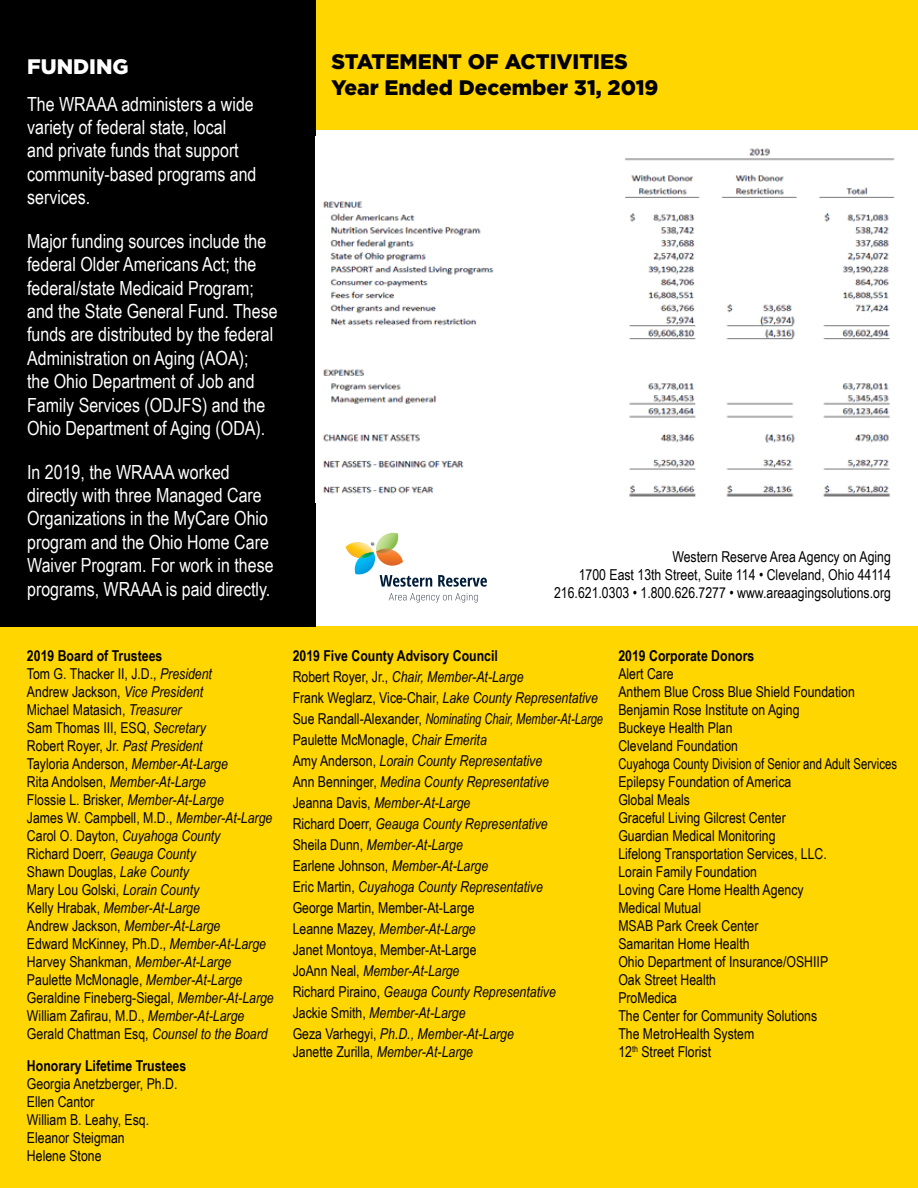
<style>
.page{position:relative;width:918px;height:1188px;background:#fff}
.page>*{position:absolute;margin:0;border:0;box-sizing:border-box;transform-origin:0 0}
.t1{font:900 21px/25.2px "Gotham";color:#000}
.t2{font:900 21px "Gotham";color:#fff}
.t3{font:19.5px/23.4px "Arial Narrow";color:#fff}
.t4{font:15px/18px "Arial Narrow";color:#000}
.t5{font:italic 15px/21px "Arial Narrow";color:#000}
.t6{font:700 15px "Arial Narrow";color:#000}
.s1{font-weight:700}
.s2{font-style:italic}
.s3{font-weight:700;font-style:normal}
.s4{font-style:normal}
</style>
<div class="page">
<div style="left:316px;top:0;width:602px;height:130px;background:#ffd600"></div>
<div style="left:0;top:627px;width:918px;height:561px;background:#ffd600"></div>
<div style="left:0;top:0;width:316px;height:627px;background:#000"></div>
<svg style="left:438px;top:575px;width:49px;height:12px"></svg>
<svg style="left:389px;top:593px;width:89px;height:10px"></svg>
<svg style="left:345px;top:532px;width:87px;height:55px"></svg>
<img style="left:322px;top:148px;width:573px;height:349px">
<h1 class="t2" style="left:27px;top:54px;width:103px">FUNDING</h1>
<h2 class="t3" style="left:27px;top:91px;width:231px">The WRAAA administers a wide variety of federal state, local and private funds that support community-based programs and services.</h2>
<p class="t3" style="left:27px;top:228px;width:252px">Major funding sources include the federal Older Americans Act; the federal/state Medicaid Program; and the State General Fund. These funds are distributed by the federal<br>Administration on Aging (AOA);<br>the Ohio Department of Job and<br>Family Services (ODJFS) and the<br>Ohio Department of Aging (ODA).</p>
<h2 class="t3" style="left:27px;top:459px;width:248px">In 2019, the WRAAA worked directly with three Managed Care<br>Organizations in the MyCare Ohio program and the Ohio Home Care<br>Waiver Program. For work in these programs, WRAAA is paid directly.</h2>
<h1 class="t1" style="left:332px;top:49px;width:328px">STATEMENT OF ACTIVITIES<br>Year Ended December 31, 2019</h1>
<p class="t4" style="left:554px;top:547px;width:338px;text-align:right">Western Reserve Area Agency on Aging<br>1700 East 13th Street, Suite 114 • Cleveland, Ohio 44114<br>216.621.0303 • 1.800.626.7277 • www.areaagingsolutions.org</p>
<p class="t4" style="left:27px;top:647px;width:248px"><span class="s1">2019 Board of Trustees<br></span>Tom G. Thacker II, J.D., <span class="s2">President<br></span>Andrew Jackson, <span class="s2">Vice President<br></span>Michael Matasich, <span class="s2">Treasurer<br></span>Sam Thomas III, ESQ, <span class="s2">Secretary<br></span>Robert Royer, Jr. <span class="s2">Past President<br></span>Tayloria Anderson, <span class="s2">Member-At-Large<br></span>Rita Andolsen, <span class="s2">Member-At-Large<br></span>Flossie L. Brisker, <span class="s2">Member-At-Large<br></span>James W. Campbell, M.D., <span class="s2">Member-At-Large </span>Carol O. Dayton, <span class="s2">Cuyahoga County<br></span>Richard Doerr, <span class="s2">Geauga County<br></span>Shawn Douglas, <span class="s2">Lake County<br></span>Mary Lou Golski, <span class="s2">Lorain County<br></span>Kelly Hrabak, <span class="s2">Member-At-Large<br></span>Andrew Jackson, <span class="s2">Member-At-Large<br></span>Edward McKinney, Ph.D., <span class="s2">Member-At-Large </span>Harvey Shankman, <span class="s2">Member-At-Large </span>Paulette McMonagle, <span class="s2">Member-At-Large </span>Geraldine Fineberg-Siegal, <span class="s2">Member-At-Large </span>William Zafirau, M.D., <span class="s2">Member-At-Large </span>Gerald Chattman Esq, <span class="s2">Counsel to the Board</span></p>
<p class="t6" style="left:27px;top:1054px;width:161px">Honorary Lifetime Trustees</p>
<p class="t4" style="left:27px;top:1074px;width:152px">Georgia Anetzberger, Ph.D.<br>Ellen Cantor<br>William B. Leahy, Esq.<br>Eleanor Steigman<br>Helene Stone</p>
<p class="t5" style="left:293px;top:645px;width:312px"><span class="s3">2019 Five County Advisory Council<br></span><span class="s4">Robert Royer, Jr.,</span> Chair, Member-At-Large<br><span class="s4">Frank Weglarz, Vice-Chair,</span> Lake County Representative <span class="s4">Sue Randall-Alexander,</span> Nominating Chair, Member-At-Large <span class="s4">Paulette McMonagle,</span> Chair Emerita<br><span class="s4">Amy Anderson,</span> Lorain County Representative<br><span class="s4">Ann Benninger,</span> Medina County Representative<br><span class="s4">Jeanna Davis,</span> Member-At-Large<br><span class="s4">Richard Doerr,</span> Geauga County Representative<br><span class="s4">Sheila Dunn,</span> Member-At-Large<br><span class="s4">Earlene Johnson,</span> Member-At-Large<br><span class="s4">Eric Martin,</span> Cuyahoga County Representative<br><span class="s4">George Martin, Member-At-Large<br>Leanne Mazey,</span> Member-At-Large<br><span class="s4">Janet Montoya, Member-At-Large<br>JoAnn Neal,</span> Member-At-Large<br><span class="s4">Richard Piraino,</span> Geauga County Representative<br><span class="s4">Jackie Smith,</span> Member-At-Large<br><span class="s4">Geza Varhegyi,</span> Ph.D., Member-At-Large</p>
<p class="t4" style="left:293px;top:1043px;width:182px">Janette Zurilla, <span class="s2">Member-At-Large</span></p>
<p class="t6" style="left:618px;top:645px;width:138px">2019 Corporate Donors</p>
<p class="t4" style="left:618px;top:665px;width:280px">Alert Care<br>Anthem Blue Cross Blue Shield Foundation<br>Benjamin Rose Institute on Aging<br>Buckeye Health Plan<br>Cleveland Foundation<br>Cuyahoga County Division of Senior and Adult Services<br>Epilepsy Foundation of America<br>Global Meals<br>Graceful Living Gilcrest Center<br>Guardian Medical Monitoring<br>Lifelong Transportation Services, LLC.<br>Lorain Family Foundation<br>Loving Care Home Health Agency<br>Medical Mutual<br>MSAB Park Creek Center<br>Samaritan Home Health<br>Ohio Department of Insurance/OSHIIP<br>Oak Street Health<br>ProMedica<br>The Center for Community Solutions<br>The MetroHealth System<br>12<sup>th</sup> Street Florist</p>
</div>
